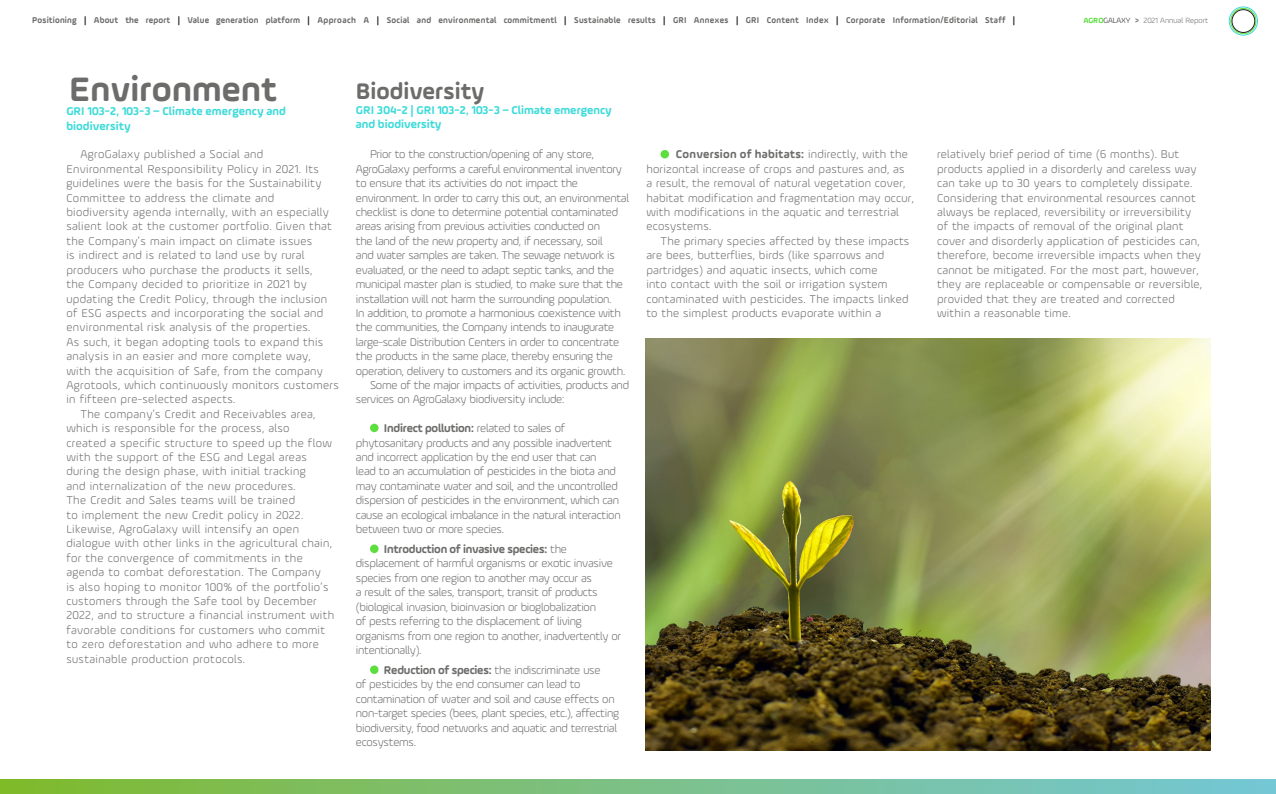
<style>
.page{position:relative;width:1276px;height:794px;background:#fff}
.page>*{position:absolute;margin:0;border:0;box-sizing:border-box;transform-origin:0 0}
.t1{font:700 36px "Ample Soft Pro";letter-spacing:.005em;color:#6c6c6b}
.t2{font:700 24px "Ample Soft Pro";color:#6c6c6b}
.t3{font:300 12px/14.4px "Ample Soft Pro";letter-spacing:.02em;color:#6c6c6b}
.t4{font:300 12px/14.4px "Ample Soft Pro";letter-spacing:-.02em;color:#6c6c6b}
.t5{font:700 12px/14.4px "Ample Soft Pro";color:#3ddbd9}
.t6{font:700 9px "Ample Soft Pro";letter-spacing:.03em;color:#6c6c6b;scale:.95 1}
.t7{font:300 8px "Ample Soft Pro";color:#6c6c6b}
.s1{color:#1d1d1b}
.s2{font-weight:700;color:#5cde3d}
.s3{font-weight:700}
</style>
<div class="page">
<svg style="left:0;top:780px;width:1276px;height:14px;background:#7ac084"></svg>
<div style="left:1229px;top:7px;width:28px;height:28px;border:1px solid #3ddbd9;border-radius:50%"></div>
<div style="left:1230px;top:8px;width:26px;height:26px;border:1px solid #5cde3d;border-radius:50%"></div>
<div style="left:1231px;top:10px;width:24px;height:23px;border:1px solid #1d1d1b;border-radius:50%"></div>
<div style="left:370px;top:423px;width:8px;height:9px;background:#5cde3d;border-radius:50%"></div>
<div style="left:370px;top:544px;width:8px;height:9px;background:#5cde3d;border-radius:50%"></div>
<div style="left:370px;top:665px;width:8px;height:9px;background:#5cde3d;border-radius:50%"></div>
<div style="left:660px;top:150px;width:9px;height:8px;background:#5cde3d;border-radius:50%"></div>
<img style="left:645px;top:338px;width:565px;height:413px">
<p class="t6" style="left:32px;top:14px;width:1036px">Positioning <span class="s1">|</span> About the report <span class="s1">|</span> Value generation platform <span class="s1">|</span> Approach A <span class="s1">|</span> Social and environmental commitmentl <span class="s1">|</span> Sustainable results <span class="s1">|</span> GRI Annexes <span class="s1">|</span> GRI Content Index <span class="s1">|</span> Corporate Information/Editorial Staff <span class="s1">|</span></p>
<p class="t7" style="left:1083px;top:15px;width:126px"><span class="s2">AGRO</span><span class="s1">GALAXY</span> <span class="s3">&gt;</span> 2021 Annual Report</p>
<h1 class="t1" style="left:69px;top:64px;width:209px">Environment</h1>
<p class="t5" style="left:66px;top:104px;width:221px">GRI 103-2, 103-3 – Climate emergency and biodiversity</p>
<p class="t3" style="left:81px;top:147px;width:184px">AgroGalaxy published a Social and</p>
<p class="t3" style="left:66px;top:161px;width:254px">Environmental Responsibility Policy in 2021. Its</p>
<p class="t3" style="left:66px;top:176px;width:256px">guidelines were the basis for the Sustainability</p>
<p class="t3" style="left:66px;top:190px;width:209px">Committee to address the climate and</p>
<p class="t3" style="left:66px;top:204px;width:264px">biodiversity agenda internally, with an especially</p>
<p class="t3" style="left:66px;top:219px;width:267px">salient look at the customer portfolio. Given that</p>
<p class="t3" style="left:66px;top:233px;width:247px">the Company’s main impact on climate issues</p>
<p class="t3" style="left:66px;top:248px;width:240px">is indirect and is related to land use by rural</p>
<p class="t3" style="left:66px;top:262px;width:247px">producers who purchase the products it sells,</p>
<p class="t3" style="left:66px;top:276px;width:242px">the Company decided to prioritize in 2021 by</p>
<p class="t3" style="left:66px;top:291px;width:262px">updating the Credit Policy, through the inclusion</p>
<p class="t3" style="left:66px;top:305px;width:258px">of ESG aspects and incorporating the social and</p>
<p class="t3" style="left:66px;top:320px;width:246px">environmental risk analysis of the properties.</p>
<p class="t3" style="left:66px;top:334px;width:258px">As such, it began adopting tools to expand this</p>
<p class="t3" style="left:66px;top:348px;width:246px">analysis in an easier and more complete way,</p>
<p class="t3" style="left:66px;top:363px;width:258px">with the acquisition of Safe, from the company</p>
<p class="t3" style="left:66px;top:377px;width:274px">Agrotools, which continuously monitors customers</p>
<p class="t3" style="left:66px;top:392px;width:171px">in fifteen pre-selected aspects.</p>
<p class="t3" style="left:81px;top:406px;width:236px">The company’s Credit and Receivables area,</p>
<p class="t3" style="left:66px;top:420px;width:225px">which is responsible for the process, also</p>
<p class="t3" style="left:66px;top:435px;width:267px">created a specific structure to speed up the flow</p>
<p class="t3" style="left:66px;top:449px;width:242px">with the support of the ESG and Legal areas</p>
<p class="t3" style="left:66px;top:464px;width:241px">during the design phase, with initial tracking</p>
<p class="t3" style="left:66px;top:478px;width:231px">and internalization of the new procedures.</p>
<p class="t3" style="left:66px;top:492px;width:230px">The Credit and Sales teams will be trained</p>
<p class="t3" style="left:66px;top:507px;width:238px">to implement the new Credit policy in 2022.</p>
<p class="t3" style="left:66px;top:521px;width:234px">Likewise, AgroGalaxy will intensify an open</p>
<p class="t3" style="left:66px;top:536px;width:267px">dialogue with other links in the agricultural chain,</p>
<p class="t3" style="left:66px;top:550px;width:238px">for the convergence of commitments in the</p>
<p class="t3" style="left:66px;top:564px;width:256px">agenda to combat deforestation. The Company</p>
<p class="t3" style="left:66px;top:579px;width:264px">is also hoping to monitor 100% of the portfolio’s</p>
<p class="t3" style="left:66px;top:593px;width:252px">customers through the Safe tool by December</p>
<p class="t3" style="left:66px;top:608px;width:269px">2022, and to structure a financial instrument with</p>
<p class="t3" style="left:66px;top:622px;width:260px">favorable conditions for customers who commit</p>
<p class="t3" style="left:66px;top:636px;width:254px">to zero deforestation and who adhere to more</p>
<p class="t3" style="left:66px;top:651px;width:180px">sustainable production protocols.</p>
<h2 class="t2" style="left:356px;top:75px;width:130px">Biodiversity</h2>
<p class="t5" style="left:356px;top:102px;width:257px">GRI 304-2 | GRI 103-2, 103-3 – Climate emergency and biodiversity</p>
<p class="t4" style="left:370px;top:147px;width:225px">Prior to the construction/opening of any store,</p>
<p class="t4" style="left:356px;top:161px;width:267px">AgroGalaxy performs a careful environmental inventory</p>
<p class="t4" style="left:356px;top:176px;width:224px">to ensure that its activities do not impact the</p>
<p class="t4" style="left:356px;top:190px;width:275px">environment. In order to carry this out, an environmental</p>
<p class="t4" style="left:356px;top:204px;width:264px">checklist is done to determine potential contaminated</p>
<p class="t4" style="left:356px;top:219px;width:246px">areas arising from previous activities conducted on</p>
<p class="t4" style="left:356px;top:233px;width:248px">the land of the new property and, if necessary, soil</p>
<p class="t4" style="left:356px;top:248px;width:261px">and water samples are taken. The sewage network is</p>
<p class="t4" style="left:356px;top:262px;width:260px">evaluated, or the need to adapt septic tanks, and the</p>
<p class="t4" style="left:356px;top:276px;width:269px">municipal master plan is studied, to make sure that the</p>
<p class="t4" style="left:356px;top:291px;width:257px">installation will not harm the surrounding population.</p>
<p class="t4" style="left:356px;top:305px;width:266px">In addition, to promote a harmonious coexistence with</p>
<p class="t4" style="left:356px;top:320px;width:260px">the communities, the Company intends to inaugurate</p>
<p class="t4" style="left:356px;top:334px;width:265px">large-scale Distribution Centers in order to concentrate</p>
<p class="t4" style="left:356px;top:348px;width:259px">the products in the same place, thereby ensuring the</p>
<p class="t4" style="left:356px;top:363px;width:271px">operation, delivery to customers and its organic growth.</p>
<p class="t4" style="left:370px;top:377px;width:260px">Some of the major impacts of activities, products and</p>
<p class="t4" style="left:356px;top:392px;width:210px">services on AgroGalaxy biodiversity include:</p>
<p class="t4" style="left:356px;top:420px;width:266px;text-indent:28px"><span class="s3">Indirect pollution:</span> related to sales of phytosanitary products and any possible inadvertent and incorrect application by the end user that can<br>lead to an accumulation of pesticides in the biota and may contaminate water and soil, and the uncontrolled dispersion of pesticides in the environment, which can cause an ecological imbalance in the natural interaction between two or more species.</p>
<p class="t4" style="left:356px;top:541px;width:267px;text-indent:28px"><span class="s3">Introduction of invasive species:</span> the displacement of harmful organisms or exotic invasive species from one region to another may occur as<br>a result of the sales, transport, transit of products (biological invasion, bioinvasion or bioglobalization<br>of pests referring to the displacement of living organisms from one region to another, inadvertently or intentionally).</p>
<p class="t4" style="left:356px;top:662px;width:265px;text-indent:28px"><span class="s3">Reduction of species:</span> the indiscriminate use<br>of pesticides by the end consumer can lead to contamination of water and soil and cause effects on non-target species (bees, plant species, etc.), affecting biodiversity, food networks and aquatic and terrestrial ecosystems.</p>
<p class="t3" style="left:646px;top:147px;width:269px;text-indent:30px"><span class="s3">Conversion of habitats:</span> indirectly, with the horizontal increase of crops and pastures and, as<br>a result, the removal of natural vegetation cover, habitat modification and fragmentation may occur, with modifications in the aquatic and terrestrial ecosystems.</p>
<p class="t3" style="left:646px;top:233px;width:264px;text-indent:14px">The primary species affected by these impacts are bees, butterflies, birds (like sparrows and partridges) and aquatic insects, which come<br>into contact with the soil or irrigation system contaminated with pesticides. The impacts linked to the simplest products evaporate within a</p>
<p class="t3" style="left:937px;top:147px;width:266px">relatively brief period of time (6 months). But products applied in a disorderly and careless way can take up to 30 years to completely dissipate.<br>Considering that environmental resources cannot always be replaced, reversibility or irreversibility of the impacts of removal of the original plant cover and disorderly application of pesticides can, therefore, become irreversible impacts when they cannot be mitigated. For the most part, however, they are replaceable or compensable or reversible, provided that they are treated and corrected within a reasonable time.</p>
</div>
